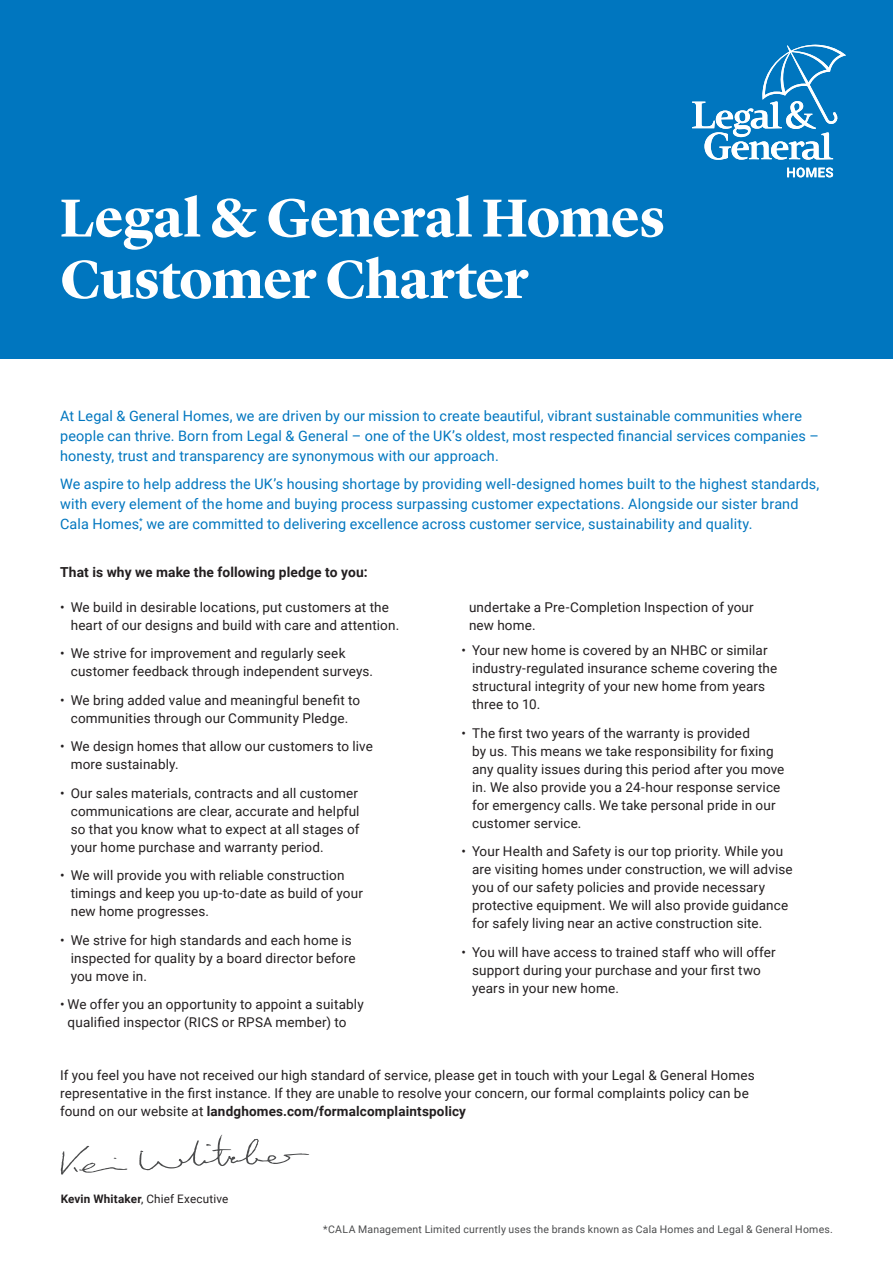
<style>
.page{position:relative;width:893px;height:1263px;background:#fff}
.page>*{position:absolute;margin:0;border:0;box-sizing:border-box;transform-origin:0 0}
.t1{font:700 55.5px/61.5px "Lyon Display";letter-spacing:-.01em;color:#fff}
.t2{font:14.4px/19.8px "Roboto";letter-spacing:.01em;color:#0076bf}
.t3{font:700 13.8px "Roboto";letter-spacing:.01em;color:#231f20}
.t4{font:13.5px/18px "Roboto";letter-spacing:.01em;color:#231f20}
.t5{font:11.7px "Roboto";letter-spacing:.015em;color:#231f20}
.t6{font:10.5px "Roboto";letter-spacing:.02em;color:#4b4c4d}
.s1{font-weight:700}
</style>
<div class="page">
<div style="left:0;top:0;width:893px;height:358px;background:#0076bf"></div>
<svg style="left:692px;top:45px;width:154px;height:115px"></svg>
<svg style="left:787px;top:168px;width:46px;height:9px"></svg>
<svg style="left:139px;top:1135px;width:170px;height:35px"></svg>
<svg style="left:61px;top:1146px;width:66px;height:28px"></svg>
<h1 class="t1" style="left:60px;top:183px;width:606px">Legal &amp; General Homes<br>Customer Charter</h1>
<p class="t2" style="left:60px;top:405px;width:760px">At Legal &amp; General Homes, we are driven by our mission to create beautiful, vibrant sustainable communities where people can thrive. Born from Legal &amp; General – one of the UK’s oldest, most respected financial services companies – honesty, trust and transparency are synonymous with our approach.</p>
<p class="t2" style="left:60px;top:474px;width:761px">We aspire to help address the UK’s housing shortage by providing well-designed homes built to the highest standards, with every element of the home and buying process surpassing customer expectations. Alongside our sister brand<br>Cala Homes,<sup>*</sup> we are committed to delivering excellence across customer service, sustainability and quality.</p>
<p class="t3" style="left:60px;top:562px;width:309px">That is why we make the following pledge to you:</p>
<p class="t4" style="left:71px;top:597px;width:330px;text-indent:-11px">• We build in desirable locations, put customers at the heart of our designs and build with care and attention.</p>
<p class="t4" style="left:71px;top:644px;width:304px;text-indent:-11px">• We strive for improvement and regularly seek customer feedback through independent surveys.</p>
<p class="t4" style="left:60px;top:690px;width:302px;text-align:center">• We bring added value and meaningful benefit to communities through our Community Pledge.</p>
<p class="t4" style="left:71px;top:737px;width:304px;text-indent:-11px">• We design homes that allow our customers to live more sustainably.</p>
<p class="t4" style="left:71px;top:783px;width:290px;text-align:justify;text-indent:-11px">• Our sales materials, contracts and all customer communications are clear, accurate and helpful so that you know what to expect at all stages of your home purchase and warranty period.</p>
<p class="t4" style="left:71px;top:866px;width:294px;text-indent:-11px">• We will provide you with reliable construction timings and keep you up-to-date as build of your new home progresses.</p>
<p class="t4" style="left:71px;top:930px;width:286px;text-indent:-11px">• We strive for high standards and each home is inspected for quality by a board director before you move in.</p>
<p class="t4" style="left:68px;top:995px;width:298px;text-indent:-7px">• We offer you an opportunity to appoint a suitably qualified inspector (RICS or RPSA member) to</p>
<p class="t4" style="left:469px;top:597px;width:286px">undertake a Pre-Completion Inspection of your new home.</p>
<p class="t4" style="left:472px;top:641px;width:307px;text-indent:-11px">• Your new home is covered by an NHBC or similar industry-regulated insurance scheme covering the structural integrity of your new home from years three to 10.</p>
<p class="t4" style="left:472px;top:723px;width:314px;text-indent:-11px">• The first two years of the warranty is provided<br>by us. This means we take responsibility for fixing any quality issues during this period after you move in. We also provide you a 24-hour response service for emergency calls. We take personal pride in our customer service.</p>
<p class="t4" style="left:472px;top:842px;width:322px;text-indent:-11px">• Your Health and Safety is our top priority. While you are visiting homes under construction, we will advise you of our safety policies and provide necessary protective equipment. We will also provide guidance for safely living near an active construction site.</p>
<p class="t4" style="left:472px;top:942px;width:305px;text-indent:-11px">• You will have access to trained staff who will offer support during your purchase and your first two years in your new home.</p>
<p class="t4" style="left:60px;top:1065px;width:696px">If you feel you have not received our high standard of service, please get in touch with your Legal &amp; General Homes representative in the first instance. If they are unable to resolve your concern, our formal complaints policy can be found on our website at <span class="s1">landghomes.com/formalcomplaintspolicy</span></p>
<p class="t5" style="left:61px;top:1190px;width:169px"><span class="s1">Kevin Whitaker</span>, Chief Executive</p>
<p class="t6" style="left:323px;top:1222px;width:511px">*CALA Management Limited currently uses the brands known as Cala Homes and Legal &amp; General Homes.</p>
</div>
